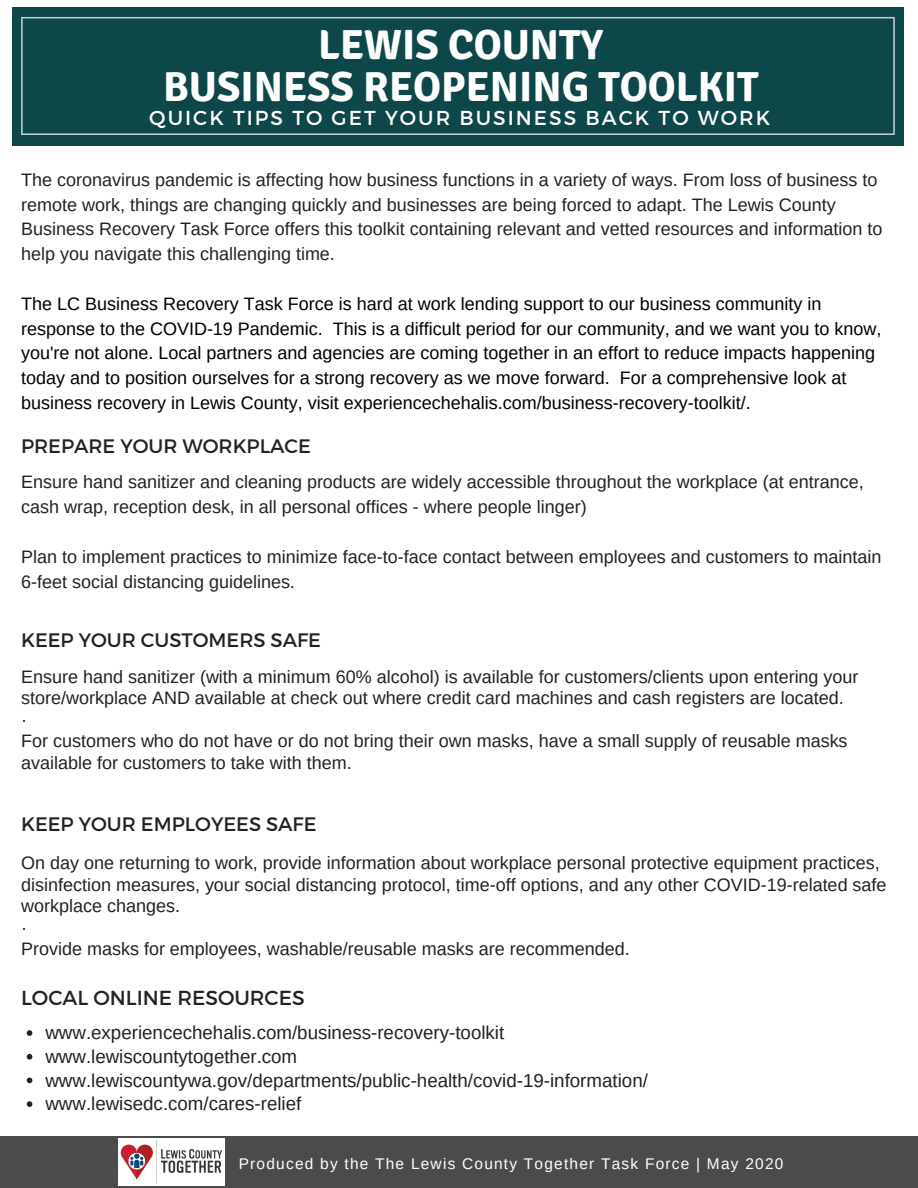
<style>
.page{position:relative;width:918px;height:1188px;background:#fff}
.page>*{position:absolute;margin:0;border:0;box-sizing:border-box;transform-origin:0 0}
.t1{font:700 42px/41.4px "Signika";color:#fff;text-align:center}
.t2{font:20.25px "Montserrat";letter-spacing:.1em;color:#fff}
.t3{font:20.25px "Montserrat";color:#222}
.t4{font:19.5px "Montserrat";color:#222}
.t5{font:18.75px/23.7px "Arimo";color:#222}
.t6{font:18px/21.5px "Arimo";color:#222}
.t7{font:18px/24.8px "Arimo";color:#000}
.t8{font:15.45px "Arimo";letter-spacing:.08em;color:#fff}
</style>
<div class="page">
<div style="left:0;top:1136px;width:918px;height:52px;background:#4b4b4b"></div>
<div style="left:13px;top:8px;width:891px;height:138px;background:#0e4749"></div>
<svg style="left:21px;top:17px;width:874px;height:118px"></svg>
<svg style="left:27px;top:1030px;width:5px;height:6px"></svg>
<svg style="left:27px;top:1054px;width:5px;height:6px"></svg>
<svg style="left:27px;top:1078px;width:5px;height:5px"></svg>
<svg style="left:27px;top:1101px;width:5px;height:6px"></svg>
<img style="left:119px;top:1138px;width:106px;height:47px">
<h1 class="t1" style="left:163px;top:25px;width:597px">LEWIS COUNTY<br>BUSINESS REOPENING TOOLKIT</h1>
<p class="t2" style="left:149px;top:105px;width:623px">QUICK TIPS TO GET YOUR BUSINESS BACK TO WORK</p>
<p class="t6" style="left:21px;top:167px;width:863px;line-height:24.8px">The coronavirus pandemic is affecting how business functions in a variety of ways. From loss of business to remote work, things are changing quickly and businesses are being forced to adapt. The Lewis County Business Recovery Task Force offers this toolkit containing relevant and vetted resources and information to help you navigate this challenging time.</p>
<p class="t7" style="left:21px;top:291px;width:862px">The LC Business Recovery Task Force is hard at work lending support to our business community in response to the COVID-19 Pandemic. This is a difficult period for our community, and we want you to know, you're not alone. Local partners and agencies are coming together in an effort to reduce impacts happening today and to position ourselves for a strong recovery as we move forward. For a comprehensive look at business recovery in Lewis County, visit experiencechehalis.com/business-recovery-toolkit/.</p>
<p class="t4" style="left:21px;top:434px;width:291px">PREPARE YOUR WORKPLACE</p>
<p class="t6" style="left:21px;top:470px;width:844px;line-height:24.8px">Ensure hand sanitizer and cleaning products are widely accessible throughout the workplace (at entrance, cash wrap, reception desk, in all personal offices - where people linger)</p>
<p class="t6" style="left:21px;top:544px;width:862px;line-height:24.8px">Plan to implement practices to minimize face-to-face contact between employees and customers to maintain<br>6-feet social distancing guidelines.</p>
<p class="t4" style="left:21px;top:627px;width:302px">KEEP YOUR CUSTOMERS SAFE</p>
<p class="t6" style="left:21px;top:666px;width:839px">Ensure hand sanitizer (with a minimum 60% alcohol) is available for customers/clients upon entering your store/workplace AND available at check out where credit card machines and cash registers are located.<br>·<br>For customers who do not have or do not bring their own masks, have a small supply of reusable masks available for customers to take with them.</p>
<p class="t4" style="left:21px;top:811px;width:297px">KEEP YOUR EMPLOYEES SAFE</p>
<p class="t6" style="left:21px;top:852px;width:867px">On day one returning to work, provide information about workplace personal protective equipment practices, disinfection measures, your social distancing protocol, time-off options, and any other COVID-19-related safe workplace changes.<br>·<br>Provide masks for employees, washable/reusable masks are recommended.</p>
<p class="t3" style="left:21px;top:985px;width:285px">LOCAL ONLINE RESOURCES</p>
<p class="t5" style="left:45px;top:1021px;width:604px">www.experiencechehalis.com/business-recovery-toolkit www.lewiscountytogether.com www.lewiscountywa.gov/departments/public-health/covid-19-information/ www.lewisedc.com/cares-relief</p>
<p class="t8" style="left:239px;top:1155px;width:546px">Produced by the The Lewis County Together Task Force | May 2020</p>
</div>
